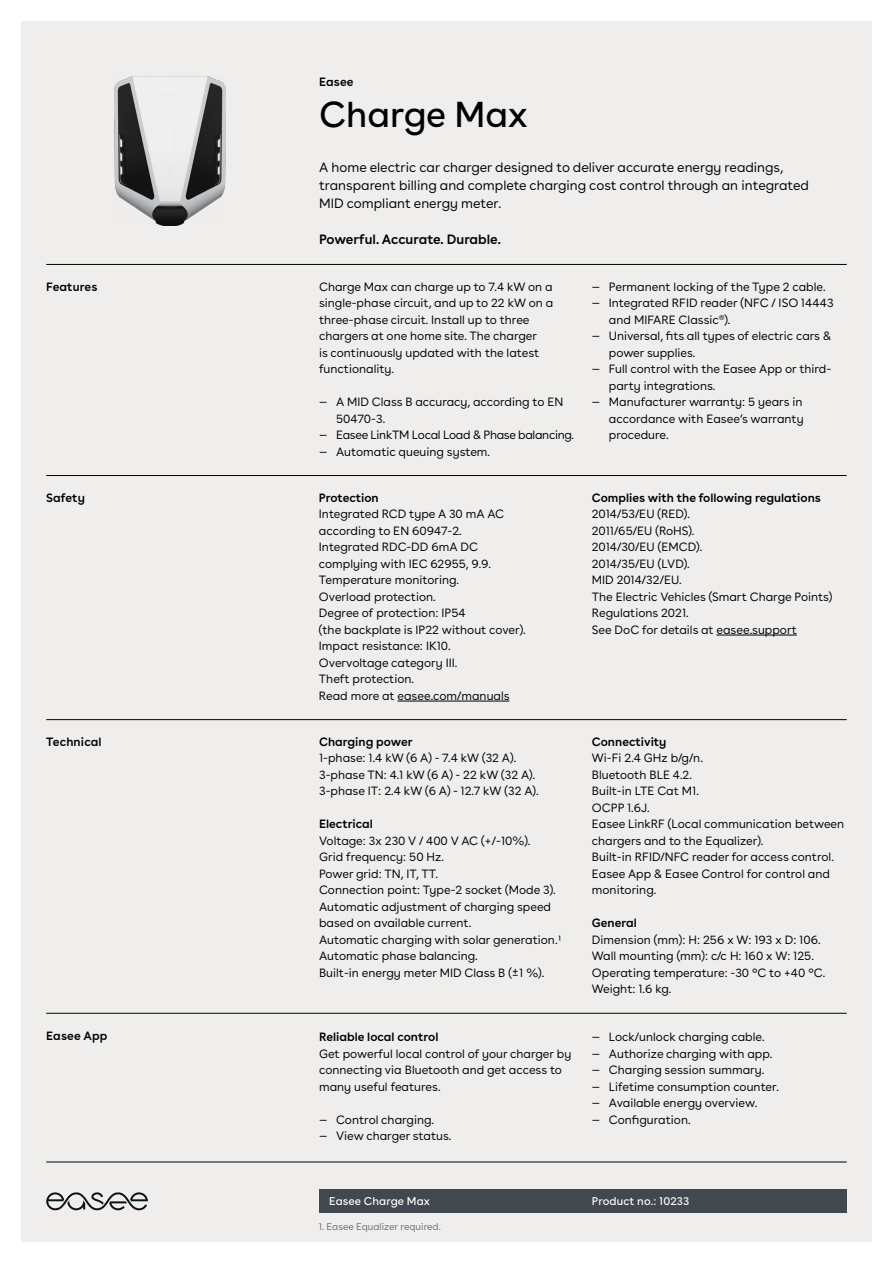
<style>
.page{position:relative;width:893px;height:1263px;background:#fff}
.page>*{position:absolute;margin:0;border:0;box-sizing:border-box;transform-origin:0 0}
.t1{font:36px "Buenos Aires";color:#000}
.t2{font:13.5px/18px "Buenos Aires";color:#000}
.t3{font:600 13.5px "Buenos Aires";color:#000}
.t4{font:12px/16.5px "Buenos Aires";color:#000}
.t5{font:600 12px "Buenos Aires";color:#000}
.t6{font:12px "Buenos Aires";letter-spacing:-.025em;color:#000}
.t7{font:11.25px "Buenos Aires";letter-spacing:.01em;color:#fff}
.t8{font:9.75px "Buenos Aires";color:#6d6e71}
</style>
<div class="page">
<div style="left:21px;top:21px;width:851px;height:1221px;background:#efeeed"></div>
<hr style="left:46px;top:719px;width:801px;height:1px;background:#000">
<div style="left:319px;top:1189px;width:528px;height:24px;background:#424850"></div>
<hr style="left:46px;top:264px;width:801px;height:1px;background:#000">
<hr style="left:397px;top:701px;width:112px;height:1px;background:#000">
<hr style="left:46px;top:475px;width:801px;height:1px;background:#000">
<hr style="left:716px;top:635px;width:81px;height:1px;background:#000">
<img style="left:115px;top:77px;width:111px;height:149px">
<hr style="left:46px;top:1162px;width:801px;height:1px;background:#000">
<svg style="left:46px;top:1192px;width:102px;height:18px"></svg>
<hr style="left:46px;top:1013px;width:801px;height:1px;background:#000">
<p class="t5" style="left:319px;top:72px;width:36px">Easee</p>
<h1 class="t1" style="left:319px;top:85px;width:210px">Charge Max</h1>
<p class="t2" style="left:319px;top:157px;width:491px">A home electric car charger designed to deliver accurate energy readings, transparent billing and complete charging cost control through an integrated<br>MID compliant energy meter.</p>
<p class="t3" style="left:319px;top:228px;width:183px">Powerful. Accurate. Durable.</p>
<p class="t5" style="left:46px;top:276px;width:53px">Features</p>
<p class="t4" style="left:319px;top:277px;width:236px">Charge Max can charge up to 7.4 kW on a single-phase circuit, and up to 22 kW on a three-phase circuit. Install up to three chargers at one home site. The charger<br>is continuously updated with the latest functionality.</p>
<p class="t4" style="left:336px;top:393px;width:229px;text-indent:-17px">— A MID Class B accuracy, according to EN<br>50470-3.</p>
<p class="t6" style="left:319px;top:425px;width:257px">— Easee LinkTM Local Load &amp; Phase balancing.</p>
<p class="t4" style="left:319px;top:442px;width:173px">— Automatic queuing system.</p>
<p class="t5" style="left:46px;top:487px;width:40px">Safety</p>
<p class="t5" style="left:319px;top:487px;width:61px">Protection</p>
<p class="t4" style="left:319px;top:505px;width:208px">Integrated RCD type A 30 mA AC according to EN 60947-2.<br>Integrated RDC-DD 6mA DC complying with IEC 62955, 9.9.<br>Temperature monitoring.<br>Overload protection.<br>Degree of protection: IP54<br>(the backplate is IP22 without cover).<br>Impact resistance: IK10.<br>Overvoltage category III.<br>Theft protection.<br>Read more at easee.com/manuals</p>
<p class="t5" style="left:46px;top:732px;width:57px">Technical</p>
<p class="t5" style="left:319px;top:732px;width:95px">Charging power</p>
<p class="t4" style="left:319px;top:749px;width:221px">1-phase: 1.4 kW (6 A) - 7.4 kW (32 A).<br>3-phase TN: 4.1 kW (6 A) - 22 kW (32 A).<br>3-phase IT: 2.4 kW (6 A) - 12.7 kW (32 A).</p>
<p class="t5" style="left:319px;top:814px;width:55px">Electrical</p>
<p class="t4" style="left:319px;top:831px;width:244px">Voltage: 3x 230 V / 400 V AC (+/-10%).<br>Grid frequency: 50 Hz.<br>Power grid: TN, IT, TT.<br>Connection point: Type-2 socket (Mode 3).<br>Automatic adjustment of charging speed based on available current.<br>Automatic charging with solar generation.1<br>Automatic phase balancing.<br>Built-in energy meter MID Class B (±1 %).</p>
<p class="t4" style="left:592px;top:277px;width:235px">— Permanent locking of the Type 2 cable.</p>
<p class="t4" style="left:609px;top:294px;width:226px;text-indent:-17px">— Integrated RFID reader (NFC / ISO 14443 and MIFARE Classic<sup>®</sup>).</p>
<p class="t4" style="left:609px;top:327px;width:224px;text-indent:-17px">— Universal, fits all types of electric cars &amp; power supplies.</p>
<p class="t4" style="left:609px;top:360px;width:224px;text-indent:-17px">— Full control with the Easee App or third&shy;party integrations.</p>
<p class="t4" style="left:609px;top:393px;width:196px;text-align:justify;text-indent:-17px">— Manufacturer warranty: 5 years in accordance with Easee’s warranty procedure.</p>
<p class="t5" style="left:592px;top:487px;width:230px">Complies with the following regulations</p>
<p class="t4" style="left:592px;top:505px;width:242px">2014/53/EU (RED).<br>2011/65/EU (RoHS).<br>2014/30/EU (EMCD).<br>2014/35/EU (LVD).<br>MID 2014/32/EU.<br>The Electric Vehicles (Smart Charge Points)<br>Regulations 2021.<br>See DoC for details at easee.support</p>
<p class="t5" style="left:592px;top:732px;width:76px">Connectivity</p>
<p class="t4" style="left:592px;top:749px;width:254px">Wi-Fi 2.4 GHz b/g/n.<br>Bluetooth BLE 4.2.<br>Built-in LTE Cat M1.<br>OCPP 1.6J.<br>Easee LinkRF (Local communication between chargers and to the Equalizer).<br>Built-in RFID/NFC reader for access control.<br>Easee App &amp; Easee Control for control and monitoring.</p>
<p class="t5" style="left:592px;top:913px;width:47px">General</p>
<p class="t4" style="left:592px;top:930px;width:235px">Dimension (mm): H: 256 x W: 193 x D: 106.<br>Wall mounting (mm): c/c H: 160 x W: 125.<br>Operating temperature: -30 °C to +40 °C.<br>Weight: 1.6 kg.</p>
<p class="t5" style="left:46px;top:1025px;width:63px">Easee App</p>
<p class="t4" style="left:592px;top:1028px;width:174px">— Lock/unlock charging cable.</p>
<p class="t4" style="left:592px;top:1044px;width:182px">— Authorize charging with app.</p>
<p class="t4" style="left:592px;top:1061px;width:174px">— Charging session summary.</p>
<p class="t4" style="left:592px;top:1077px;width:189px">— Lifetime consumption counter.</p>
<p class="t4" style="left:592px;top:1094px;width:167px">— Available energy overview.</p>
<p class="t4" style="left:592px;top:1110px;width:100px">— Configuration.</p>
<p class="t5" style="left:319px;top:1027px;width:121px">Reliable local control</p>
<p class="t4" style="left:319px;top:1044px;width:254px">Get powerful local control of your charger by connecting via Bluetooth and get access to many useful features.</p>
<p class="t4" style="left:319px;top:1110px;width:116px">— Control charging.</p>
<p class="t4" style="left:319px;top:1127px;width:134px">— View charger status.</p>
<p class="t7" style="left:329px;top:1192px;width:102px">Easee Charge Max</p>
<p class="t7" style="left:592px;top:1192px;width:99px">Product no.: 10233</p>
<p class="t8" style="left:319px;top:1219px;width:123px">1. Easee Equalizer required.</p>
</div>
